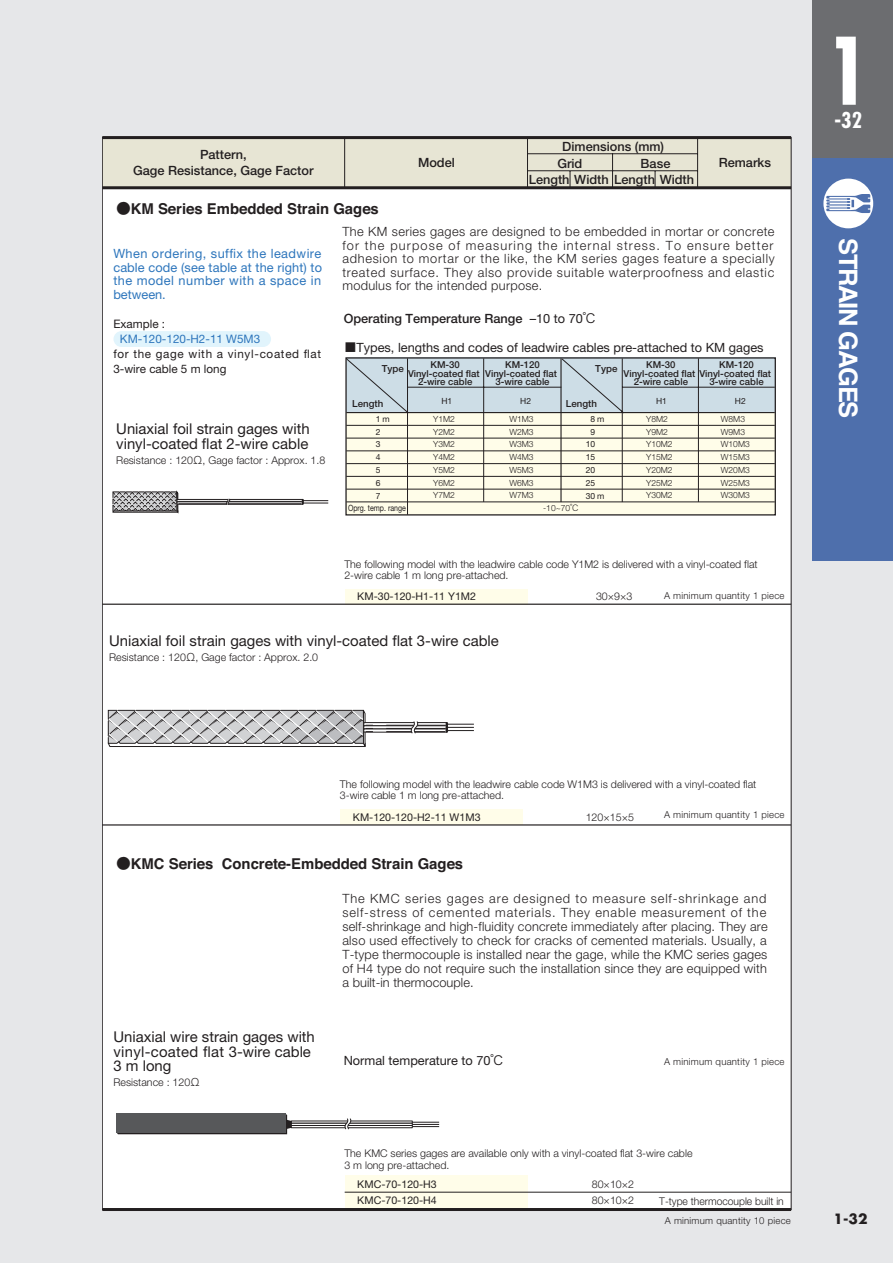
<style>
.page{position:relative;width:893px;height:1263px;background:#fff}
.page>*{position:absolute;margin:0;border:0;box-sizing:border-box;transform-origin:0 0}
.t1{font:700 condensed 90.3px "Futura";color:#fff}
.t2{font:700 25.5px "Helvetica";letter-spacing:-.05em;color:#fff}
.t3{font:700 condensed 21.3px "Futura";color:#fff}
.t4{font:14.85px/14.9px "Helvetica Neue LT Pro";color:#231f20}
.t5{font:700 14.85px "Helvetica";color:#231f20}
.t6{font:700 13.8px "Futura";color:#231f20}
.t7{font:300 12.75px/14px "Helvetica Neue";letter-spacing:.02em;color:#231f20;text-align:justify}
.t8{font:500 12.75px/15.3px "Helvetica Neue";color:#231f20}
.t9{font:12.75px/13.5px "Helvetica Neue LT Pro";letter-spacing:.01em;color:#2e76bc;text-align:justify}
.t10{font:12.75px "Helvetica Neue LT Pro";color:#231f20}
.t11{font:11.7px "Helvetica Neue LT Pro";letter-spacing:.06em;color:#231f20}
.t12{font:11.7px "Helvetica Neue LT Pro";color:#231f20}
.t13{font:11.7px "Helvetica Neue LT Pro";color:#2e76bc}
.t14{font:300 10.65px/11.7px "Helvetica Neue";color:#231f20}
.t15{font:10.65px/15.9px "Helvetica Neue LT Pro";color:#231f20}
.t16{font:500 9.75px "Helvetica Neue";color:#231f20}
.t17{font:500 9.6px/8.6px "Helvetica Neue";color:#231f20;text-align:center}
.t18{font:300 9.6px "Helvetica Neue";letter-spacing:.025em;color:#231f20}
.t19{font:8.7px "Helvetica Neue LT Pro";color:#231f20;scale:.82 1}
.t20{font:300 8.55px/12.8px "Helvetica Neue";color:#231f20;text-align:justify}
.t21{font:8.55px/12.8px "Helvetica Neue LT Pro";color:#231f20}
.s1{font-family:"Hira Kaku Std W2 90 pv RKSJ H";font-weight:400}
.s2{font-family:"Helvetica Neue LT Pro";font-weight:400}
.s3{font-family:"Hira Kaku Pro W3 90 pv RKSJ H";font-weight:400}
.s4{font-family:"Hira Kaku Std W2 90 pv RKSJ H"}
.s5{font-family:"Hira Kaku Pro W3 90 pv RKSJ H"}
</style>
<div class="page">
<div style="left:0;top:0;width:819px;height:1263px;background:#e6e7e9"></div>
<div style="left:812px;top:561px;width:81px;height:702px;background:#e6e7e9"></div>
<div style="left:812px;top:157px;width:81px;height:404px;background:#4e6fac"></div>
<div style="left:823px;top:179px;width:50px;height:49px;background:#fff;border-radius:50%"></div>
<svg style="left:826px;top:194px;width:44px;height:19px"></svg>
<div style="left:812px;top:0;width:81px;height:157px;background:#6c6d70"></div>
<div style="left:102px;top:138px;width:689px;height:1071px;background:#fff"></div>
<div style="left:102px;top:137px;width:689px;height:51px;background:#e7e5d4"></div>
<div style="left:114px;top:331px;width:157px;height:16px;background:#e1f4fc;border-radius:8px"></div>
<div style="left:345px;top:1175px;width:182px;height:34px;background:#fffde9"></div>
<div style="left:340px;top:809px;width:183px;height:16px;background:#fffde9"></div>
<div style="left:345px;top:589px;width:182px;height:15px;background:#fffde9"></div>
<hr style="left:102px;top:824px;width:689px;height:1px;background:#231f20">
<hr style="left:102px;top:604px;width:689px;height:1px;background:#231f20">
<hr style="left:697px;top:138px;width:1px;height:50px;background:#231f20">
<hr style="left:612px;top:154px;width:1px;height:35px;background:#231f20">
<svg style="left:655px;top:171px;width:1px;height:15px"></svg>
<svg style="left:570px;top:171px;width:1px;height:15px"></svg>
<hr style="left:527px;top:138px;width:1px;height:50px;background:#231f20">
<hr style="left:344px;top:137px;width:1px;height:51px;background:#231f20">
<hr style="left:528px;top:153px;width:170px;height:1px;background:#231f20">
<hr style="left:528px;top:170px;width:170px;height:1px;background:#231f20">
<hr style="left:102px;top:186px;width:689px;height:3px;background:#231f20">
<hr style="left:102px;top:136px;width:689px;height:3px;background:#231f20">
<hr style="left:102px;top:1208px;width:689px;height:3px;background:#231f20">
<hr style="left:345px;top:1192px;width:446px;height:1px;background:#231f20">
<svg style="left:113px;top:491px;width:215px;height:22px"></svg>
<svg style="left:108px;top:710px;width:366px;height:37px"></svg>
<svg style="left:347px;top:359px;width:427px;height:154px;background:#dee2d9"></svg>
<svg style="left:117px;top:1114px;width:174px;height:20px;background:#555658"></svg>
<div style="left:291px;top:1121px;width:121px;height:2px;border:1px solid #231f20"></div>
<div style="left:291px;top:1123px;width:121px;height:3px;border:1px solid #231f20"></div>
<div style="left:291px;top:1125px;width:121px;height:3px;border:1px solid #231f20"></div>
<svg style="left:412px;top:1122px;width:27px;height:5px"></svg>
<svg style="left:343px;top:1118px;width:10px;height:12px"></svg>
<div style="left:345px;top:357px;width:431px;height:158px;border:1px solid #231f20"></div>
<p class="t8" style="left:133px;top:147px;width:182px;text-align:center">Pattern,<br>Gage Resistance, Gage Factor</p>
<p class="t8" style="left:418px;top:154px;width:38px">Model</p>
<p class="t5" style="left:116px;top:197px;width:264px"><span class="s1">●</span>KM Series Embedded Strain Gages</p>
<p class="t8" style="left:557px;top:138px;width:108px;line-height:16.5px;text-indent:5px">Dimensions (mm)<br>Grid</p>
<p class="t8" style="left:529px;top:155px;width:167px;line-height:16px;text-indent:112px">Base<br>Length Width Length Width</p>
<p class="t8" style="left:719px;top:154px;width:54px">Remarks</p>
<p class="t9" style="left:113px;top:246px;width:210px">When ordering, suffix the leadwire cable code (see table at the right) to the model number with a space in between.</p>
<p class="t12" style="left:113px;top:317px;width:53px">Example :</p>
<p class="t13" style="left:120px;top:332px;width:142px">KM-120-120-H2-11 W5M3</p>
<p class="t11" style="left:113px;top:347px;width:209px">for the gage with a vinyl-coated flat</p>
<p class="t12" style="left:113px;top:362px;width:115px">3-wire cable 5 m long</p>
<p class="t4" style="left:116px;top:421px;width:195px">Uniaxial foil strain gages with vinyl-coated flat 2-wire cable</p>
<p class="t14" style="left:116px;top:454px;width:211px">Resistance : 120<span class="s1">Ω</span>, Gage factor : Approx. 1.8</p>
<p class="t7" style="left:342px;top:225px;width:434px;line-height:13.5px">The KM series gages are designed to be embedded in mortar or concrete for the purpose of measuring the internal stress. To ensure better adhesion to mortar or the like, the KM series gages feature a specially treated surface. They also provide suitable waterproofness and elastic modulus for the intended purpose.</p>
<p class="t8" style="left:344px;top:311px;width:253px">Operating Temperature Range <span class="s2">–10 to 70</span><span class="s3">℃</span></p>
<p class="t10" style="left:344px;top:339px;width:421px"><span class="s4">■</span>Types, lengths and codes of leadwire cables pre-attached to KM gages</p>
<p class="t16" style="left:382px;top:363px;width:24px">Type</p>
<p class="t16" style="left:352px;top:398px;width:33px">Length</p>
<p class="t17" style="left:709px;top:356px;width:56px;line-height:17px">KM-120<br>3-wire cable</p>
<p class="t17" style="left:408px;top:360px;width:73px">KM-30<br>Vinyl-coated flat<br>2-wire cable</p>
<p class="t17" style="left:485px;top:360px;width:73px">KM-120<br>Vinyl-coated flat<br>3-wire cable</p>
<p class="t21" style="left:441px;top:394px;width:12px">H1</p>
<p class="t21" style="left:520px;top:394px;width:12px">H2</p>
<p class="t17" style="left:646px;top:360px;width:31px">KM-30</p>
<p class="t17" style="left:624px;top:369px;width:149px">Vinyl-coated flat Vinyl-coated flat</p>
<p class="t17" style="left:634px;top:377px;width:56px">2-wire cable</p>
<p class="t16" style="left:595px;top:363px;width:24px">Type</p>
<p class="t16" style="left:566px;top:398px;width:33px">Length</p>
<p class="t21" style="left:656px;top:394px;width:12px">H1</p>
<p class="t21" style="left:735px;top:394px;width:12px">H2</p>
<p class="t20" style="left:646px;top:412px;width:28px;text-align:left">Y8M2<br>Y9M2<br>Y10M2<br>Y15M2<br>Y20M2<br>Y25M2<br>Y30M2</p>
<p class="t20" style="left:721px;top:412px;width:30px;text-align:left">W8M3<br>W9M3<br>W10M3<br>W15M3<br>W20M3<br>W25M3<br>W30M3</p>
<p class="t20" style="left:433px;top:412px;width:23px">Y1M2<br>Y2M2<br>Y3M2<br>Y4M2<br>Y5M2<br>Y6M2<br>Y7M2</p>
<p class="t20" style="left:509px;top:412px;width:26px">W1M3<br>W2M3<br>W3M3<br>W4M3<br>W5M3<br>W6M3<br>W7M3</p>
<p class="t21" style="left:376px;top:412px;width:15px">1 m<br>2<br>3<br>4<br>5<br>6<br>7</p>
<p class="t21" style="left:591px;top:412px;width:15px">8 m</p>
<p class="t21" style="left:591px;top:425px;width:6px">9</p>
<p class="t21" style="left:586px;top:438px;width:11px">10</p>
<p class="t21" style="left:586px;top:451px;width:11px">15</p>
<p class="t21" style="left:586px;top:463px;width:11px">20</p>
<p class="t21" style="left:586px;top:476px;width:11px">25</p>
<p class="t21" style="left:586px;top:489px;width:20px">30 m</p>
<p class="t19" style="left:348px;top:503px;width:72px">Oprg. temp. range</p>
<p class="t20" style="left:543px;top:501px;width:37px">-10~70<span class="s1">℃</span></p>
<p class="t14" style="left:344px;top:558px;width:415px">The following model with the leadwire cable code Y1M2 is delivered with a vinyl-coated flat<br>2-wire cable 1 m long pre-attached.</p>
<p class="t15" style="left:357px;top:588px;width:120px">KM-30-120-H1-11 Y1M2</p>
<p class="t14" style="left:596px;top:590px;width:38px">30×9×3</p>
<p class="t18" style="left:664px;top:590px;width:122px">A minimum quantity 1 piece</p>
<p class="t4" style="left:109px;top:633px;width:391px">Uniaxial foil strain gages with vinyl-coated flat 3-wire cable</p>
<p class="t14" style="left:109px;top:651px;width:211px">Resistance : 120<span class="s1">Ω</span>, Gage factor : Approx. 2.0</p>
<h1 class="t1" style="left:826px;top:13px;width:46px">1</h1>
<h3 class="t3" style="left:834px;top:106px;width:29px">-32</h3>
<h2 class="t2" style="left:869px;top:238px;width:182px;rotate:90deg">STRAIN GAGES</h2>
<p class="t14" style="left:340px;top:778px;width:418px">The following model with the leadwire cable code W1M3 is delivered with a vinyl-coated flat<br>3-wire cable 1 m long pre-attached.</p>
<p class="t15" style="left:353px;top:809px;width:129px">KM-120-120-H2-11 W1M3</p>
<p class="t14" style="left:586px;top:811px;width:50px">120×15×5</p>
<p class="t5" style="left:116px;top:851px;width:349px"><span class="s1">●</span>KMC Series Concrete-Embedded Strain Gages</p>
<p class="t18" style="left:664px;top:809px;width:122px">A minimum quantity 1 piece</p>
<p class="t4" style="left:113px;top:1028px;width:203px">Uniaxial wire strain gages with vinyl-coated flat 3-wire cable<br>3 m long</p>
<p class="t14" style="left:113px;top:1076px;width:88px">Resistance : 120<span class="s1">Ω</span></p>
<p class="t7" style="left:342px;top:891px;width:427px">The KMC series gages are designed to measure self-shrinkage and self-stress of cemented materials. They enable measurement of the self-shrinkage and high-fluidity concrete immediately after placing. They are also used effectively to check for cracks of cemented materials. Usually, a T-type thermocouple is installed near the gage, while the KMC series gages of H4 type do not require such the installation since they are equipped with a built-in thermocouple.</p>
<p class="t10" style="left:344px;top:1052px;width:161px">Normal temperature to 70<span class="s5">℃</span></p>
<p class="t18" style="left:664px;top:1055px;width:122px">A minimum quantity 1 piece</p>
<p class="t14" style="left:344px;top:1147px;width:350px">The KMC series gages are available only with a vinyl-coated flat 3-wire cable<br>3 m long pre-attached.</p>
<p class="t15" style="left:357px;top:1176px;width:81px">KMC-70-120-H3<br>KMC-70-120-H4</p>
<p class="t14" style="left:592px;top:1176px;width:44px;line-height:15.9px">80×10×2<br>80×10×2</p>
<p class="t14" style="left:659px;top:1195px;width:126px">T-type thermocouple built in</p>
<p class="t18" style="left:665px;top:1215px;width:127px">A minimum quantity 10 piece</p>
<p class="t6" style="left:834px;top:1209px;width:35px">1-32</p>
</div>
